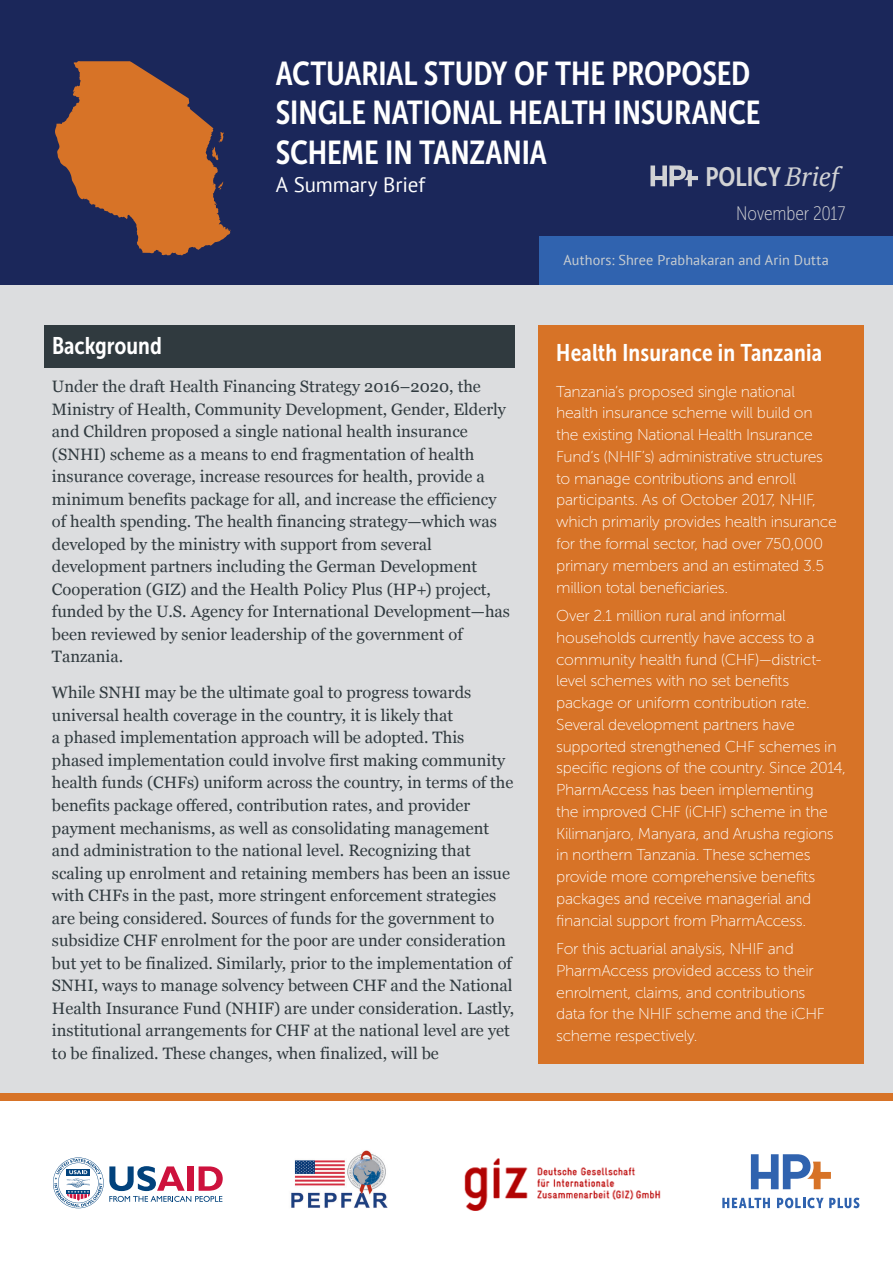
<style>
.page{position:relative;width:893px;height:1263px;background:#fff}
.page>*{position:absolute;margin:0;border:0;box-sizing:border-box;transform-origin:0 0}
.t1{font:33px/39.6px "Museo Sans Cond 700";letter-spacing:-.005em;color:#fff}
.t2{font:26.55px "Museo Sans Cond 700";color:#d1d2d4}
.t3{font:24px "Museo Sans Cond 700";letter-spacing:.005em;color:#fff}
.t4{font:21px "PT Sans";letter-spacing:-.005em;color:#fff}
.t5{font:19.5px "Museo Sans Cond 100";letter-spacing:-.01em;color:#d1d2d4}
.t6{font:16.5px/22.5px "Georgia";color:#303a3f}
.t7{font:15.75px/21.8px "Museo Sans 100";letter-spacing:-.02em;color:#fff}
.t8{font:14.25px "PT Sans";letter-spacing:.01em;color:#c9ced1}
.s1{font-family:"PT Serif";font-style:italic}
</style>
<div class="page">
<div style="left:0;top:24px;width:893px;height:1069px;background:#dcdddf"></div>
<div style="left:0;top:0;width:893px;height:285px;background:#1b275a"></div>
<div style="left:539px;top:237px;width:354px;height:48px;background:#3063af"></div>
<svg style="left:55px;top:61px;width:175px;height:194px"></svg>
<div style="left:0;top:1093px;width:893px;height:8px;background:#d77327"></div>
<svg style="left:650px;top:165px;width:48px;height:21px"></svg>
<div style="left:45px;top:326px;width:470px;height:42px;background:#303a3f"></div>
<div style="left:538px;top:325px;width:326px;height:738px;background:#d77327"></div>
<svg style="left:53px;top:1157px;width:170px;height:51px"></svg>
<img style="left:291px;top:1150px;width:97px;height:58px">
<svg style="left:751px;top:1154px;width:80px;height:35px"></svg>
<svg style="left:722px;top:1198px;width:48px;height:10px"></svg>
<svg style="left:777px;top:1197px;width:82px;height:11px"></svg>
<img style="left:464px;top:1158px;width:196px;height:52px">
<p class="t1" style="left:276px;top:54px;width:486px">ACTUARIAL STUDY OF THE PROPOSED<br>SINGLE NATIONAL HEALTH INSURANCE<br>SCHEME IN TANZANIA</p>
<p class="t4" style="left:276px;top:171px;width:151px">A Summary Brief</p>
<p class="t2" style="left:705px;top:162px;width:135px">POLICY <span class="s1">Brief</span></p>
<p class="t5" style="left:736px;top:203px;width:111px">November 2017</p>
<p class="t8" style="left:563px;top:251px;width:267px">Authors: Shree Prabhakaran and Arin Dutta</p>
<h1 class="t3" style="left:52px;top:333px;width:111px">Background</h1>
<p class="t6" style="left:52px;top:375px;width:460px">Under the draft Health Financing Strategy 2016–2020, the Ministry of Health, Community Development, Gender, Elderly and Children proposed a single national health insurance (SNHI) scheme as a means to end fragmentation of health insurance coverage, increase resources for health, provide a minimum benefits package for all, and increase the efficiency of health spending. The health financing strategy—which was developed by the ministry with support from several development partners including the German Development Cooperation (GIZ) and the Health Policy Plus (HP+) project, funded by the U.S. Agency for International Development—has been reviewed by senior leadership of the government of Tanzania.</p>
<p class="t6" style="left:52px;top:681px;width:464px">While SNHI may be the ultimate goal to progress towards universal health coverage in the country, it is likely that<br>a phased implementation approach will be adopted. This phased implementation could involve first making community health funds (CHFs) uniform across the country, in terms of the benefits package offered, contribution rates, and provider payment mechanisms, as well as consolidating management and administration to the national level. Recognizing that scaling up enrolment and retaining members has been an issue with CHFs in the past, more stringent enforcement strategies are being considered. Sources of funds for the government to subsidize CHF enrolment for the poor are under consideration but yet to be finalized. Similarly, prior to the implementation of SNHI, ways to manage solvency between CHF and the National Health Insurance Fund (NHIF) are under consideration. Lastly, institutional arrangements for CHF at the national level are yet to be finalized. These changes, when finalized, will be</p>
<p class="t3" style="left:556px;top:340px;width:267px">Health Insurance in Tanzania</p>
<p class="t7" style="left:556px;top:381px;width:282px">Tanzania’s proposed single national health insurance scheme will build on the existing National Health Insurance Fund’s (NHIF’s) administrative structures to manage contributions and enroll participants. As of October 2017, NHIF, which primarily provides health insurance for the formal sector, had over 750,000 primary members and an estimated 3.5 million total beneficiaries.</p>
<p class="t7" style="left:556px;top:605px;width:291px">Over 2.1 million rural and informal households currently have access to a community health fund (CHF)—district&shy;level schemes with no set benefits package or uniform contribution rate.<br>Several development partners have supported strengthened CHF schemes in specific regions of the country. Since 2014, PharmAccess has been implementing<br>the improved CHF (iCHF) scheme in the Kilimanjaro, Manyara, and Arusha regions in northern Tanzania. These schemes provide more comprehensive benefits packages and receive managerial and financial support from PharmAccess.</p>
<p class="t7" style="left:556px;top:938px;width:270px">For this actuarial analysis, NHIF and PharmAccess provided access to their enrolment, claims, and contributions data for the NHIF scheme and the iCHF scheme respectively.</p>
</div>
